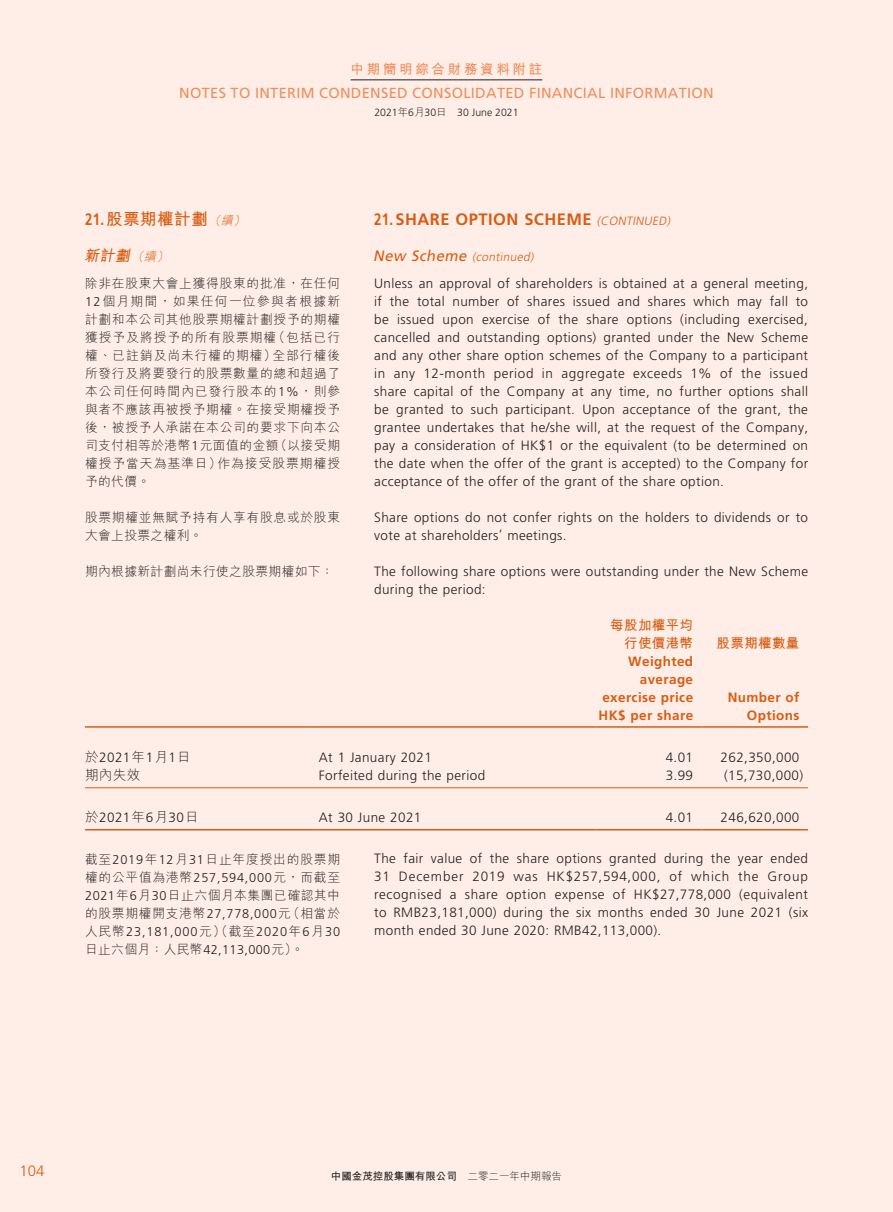
<style>
.page{position:relative;width:893px;height:1212px;background:#ffeee7}
.page>*{position:absolute;margin:0;border:0;box-sizing:border-box;transform-origin:0 0}
.t1{font:700 16.5px "Frutiger LT Std";letter-spacing:.03em;color:#d75d14;scale:.8 1}
.t2{font:700 16.5px "M Hei HK";letter-spacing:.03em;color:#d75d14}
.t3{font:italic 700 15px "M Hei HK";color:#d75d14}
.t4{font:300 15px "Frutiger LT Std";color:#d75d14}
.t5{font:14.7px "Frutiger LT Std";letter-spacing:.02em;color:#ee8e5d}
.t6{font:300 13.5px/18px "Frutiger LT Std";letter-spacing:.03em;color:#231f20;text-align:justify}
.t7{font:700 13.5px/18px "Frutiger LT Std";letter-spacing:.03em;color:#d75d14;text-align:right}
.t8{font:700 13.5px/18px "M Hei HK";letter-spacing:.03em;color:#d75d14;text-align:right}
.t9{font:700 13.5px "M Hei HK";letter-spacing:.2em;color:#ee8e5d}
.t10{font:300 13.5px "M Hei HK";color:#231f20}
.t11{font:300 12.75px/18px "M Hei HK";letter-spacing:.055em;color:#231f20;text-align:justify}
.t12{font:300 12.75px "M Hei HK";letter-spacing:.03em;color:#231f20}
.t13{font:300 12.75px "Frutiger LT Std";letter-spacing:.065em;color:#231f20}
.t14{font:italic 300 12px "Frutiger LT Std";color:#d75d14}
.t15{font:700 10.5px "M Hei HK";color:#231f20}
.t16{font:300 10.5px "Frutiger LT Std";color:#231f20}
.s1{font-family:"M Hei HK"}
.s2{font-family:"Frutiger LT Std"}
.s3{font-weight:300;font-style:italic;font-size:12px}
.s4{font-weight:300;font-size:12px}
.s5{font-weight:400;font-size:15px}
.s6{font-weight:300}
</style>
<div class="page">
<hr style="left:351px;top:80px;width:191px;height:1px;background:#231f20">
<hr style="left:85px;top:726px;width:234px;height:2px;background:#d75d14">
<hr style="left:319px;top:726px;width:276px;height:2px;background:#d75d14">
<hr style="left:595px;top:726px;width:107px;height:2px;background:#d75d14">
<hr style="left:702px;top:726px;width:106px;height:2px;background:#d75d14">
<hr style="left:85px;top:787px;width:234px;height:1px;background:#d75d14">
<hr style="left:319px;top:787px;width:276px;height:1px;background:#d75d14">
<hr style="left:595px;top:787px;width:107px;height:1px;background:#d75d14">
<hr style="left:702px;top:787px;width:106px;height:1px;background:#d75d14">
<hr style="left:85px;top:829px;width:234px;height:1px;background:#d75d14">
<hr style="left:319px;top:829px;width:276px;height:1px;background:#d75d14">
<hr style="left:595px;top:829px;width:107px;height:1px;background:#d75d14">
<hr style="left:702px;top:829px;width:106px;height:1px;background:#d75d14">
<p class="t9" style="left:351px;top:59px;width:193px">中期簡明綜合財務資料附註</p>
<p class="t5" style="left:179px;top:84px;width:536px">NOTES TO INTERIM CONDENSED CONSOLIDATED FINANCIAL INFORMATION</p>
<p class="t16" style="left:374px;top:106px;width:146px">2021<span class="s1">年</span>6<span class="s1">月</span>30<span class="s1">日　</span>30 June 2021</p>
<p class="t2" style="left:85px;top:207px;width:164px"><span class="s2">21.</span>股票期權計劃<span class="s3">（續）</span></p>
<p class="t3" style="left:84px;top:245px;width:88px">新計劃<span class="s4">（續）</span></p>
<p class="t11" style="left:85px;top:274px;width:257px">除非在股東大會上獲得股東的批准，在任何<span class="s2">12</span>個月期間，如果任何一位參與者根據新計劃和本公司其他股票期權計劃授予的期權獲授予及將授予的所有股票期權（包括已行權、已註銷及尚未行權的期權）全部行權後所發行及將要發行的股票數量的總和超過了本公司任何時間內已發行股本的<span class="s2">1%</span>，則參與者不應該再被授予期權。在接受期權授予後，被授予人承諾在本公司的要求下向本公司支付相等於港幣<span class="s2">1</span>元面值的金額（以接受期權授予當天為基準日）作為接受股票期權授予的代價。</p>
<p class="t11" style="left:85px;top:508px;width:257px">股票期權並無賦予持有人享有股息或於股東大會上投票之權利。</p>
<p class="t12" style="left:85px;top:564px;width:250px">期內根據新計劃尚未行使之股票期權如下：</p>
<p class="t1" style="left:374px;top:210px;width:375px">21. SHARE OPTION SCHEME <span class="s3">(CONTINUED)</span></p>
<p class="t14" style="left:373px;top:250px;width:164px"><span class="s5">New Scheme</span> (continued)</p>
<p class="t6" style="left:374px;top:274px;width:435px">Unless an approval of shareholders is obtained at a general meeting, if the total number of shares issued and shares which may fall to be issued upon exercise of the share options (including exercised, cancelled and outstanding options) granted under the New Scheme and any other share option schemes of the Company to a participant in any 12-month period in aggregate exceeds 1% of the issued share capital of the Company at any time, no further options shall be granted to such participant. Upon acceptance of the grant, the grantee undertakes that he/she will, at the request of the Company, pay a consideration of HK$1 or the equivalent (to be determined on the date when the offer of the grant is accepted) to the Company for acceptance of the offer of the grant of the share option.</p>
<p class="t6" style="left:374px;top:508px;width:435px">Share options do not confer rights on the holders to dividends or to vote at shareholders’ meetings.</p>
<p class="t6" style="left:374px;top:562px;width:435px">The following share options were outstanding under the New Scheme during the period:</p>
<p class="t8" style="left:610px;top:614px;width:84px">每股加權平均行使價港幣</p>
<p class="t8" style="left:717px;top:632px;width:84px">股票期權數量</p>
<p class="t7" style="left:599px;top:652px;width:96px">Weighted average exercise price<br>HK$ per share</p>
<p class="t7" style="left:728px;top:688px;width:73px">Number of<br>Options</p>
<p class="t6" style="left:85px;top:748px;width:107px"><span class="s1">於</span>2021<span class="s1">年</span>1<span class="s1">月</span>1<span class="s1">日</span></p>
<p class="t6" style="left:319px;top:748px;width:114px">At 1 January 2021</p>
<p class="t6" style="left:666px;top:748px;width:29px">4.01</p>
<p class="t6" style="left:721px;top:748px;width:80px">262,350,000</p>
<p class="t10" style="left:85px;top:768px;width:57px">期內失效</p>
<p class="t6" style="left:319px;top:766px;width:168px">Forfeited during the period</p>
<p class="t6" style="left:666px;top:766px;width:29px">3.99</p>
<p class="t6" style="left:724px;top:766px;width:81px">(15,730,000)</p>
<p class="t6" style="left:85px;top:809px;width:115px"><span class="s1">於</span>2021<span class="s1">年</span>6<span class="s1">月</span>30<span class="s1">日</span></p>
<p class="t6" style="left:319px;top:809px;width:104px">At 30 June 2021</p>
<p class="t6" style="left:666px;top:809px;width:29px">4.01</p>
<p class="t6" style="left:721px;top:809px;width:80px">246,620,000</p>
<p class="t6" style="left:374px;top:849px;width:435px">The fair value of the share options granted during the year ended 31 December 2019 was HK$257,594,000, of which the Group recognised a share option expense of HK$27,778,000 (equivalent to RMB23,181,000) during the six months ended 30 June 2021 (six month ended 30 June 2020: RMB42,113,000).</p>
<p class="t11" style="left:85px;top:850px;width:257px">截至<span class="s2">2019</span>年<span class="s2">12</span>月<span class="s2">31</span>日止年度授出的股票期權的公平值為港幣<span class="s2">257,594,000</span>元，而截至<span class="s2">2021</span>年<span class="s2">6</span>月<span class="s2">30</span>日止六個月本集團已確認其中的股票期權開支港幣<span class="s2">27,778,000</span>元（相當於</p>
<p class="t13" style="left:85px;top:924px;width:257px"><span class="s1">人民幣</span>23,181,000<span class="s1">元）（截至</span>2020<span class="s1">年</span>6<span class="s1">月</span>30</p>
<p class="t12" style="left:85px;top:942px;width:220px">日止六個月：人民幣<span class="s2">42,113,000</span>元）。</p>
<p class="t4" style="left:19px;top:1162px;width:27px">104</p>
<p class="t15" style="left:331px;top:1168px;width:233px">中國金茂控股集團有限公司　<span class="s6">二零二一年中期報告</span></p>
</div>
